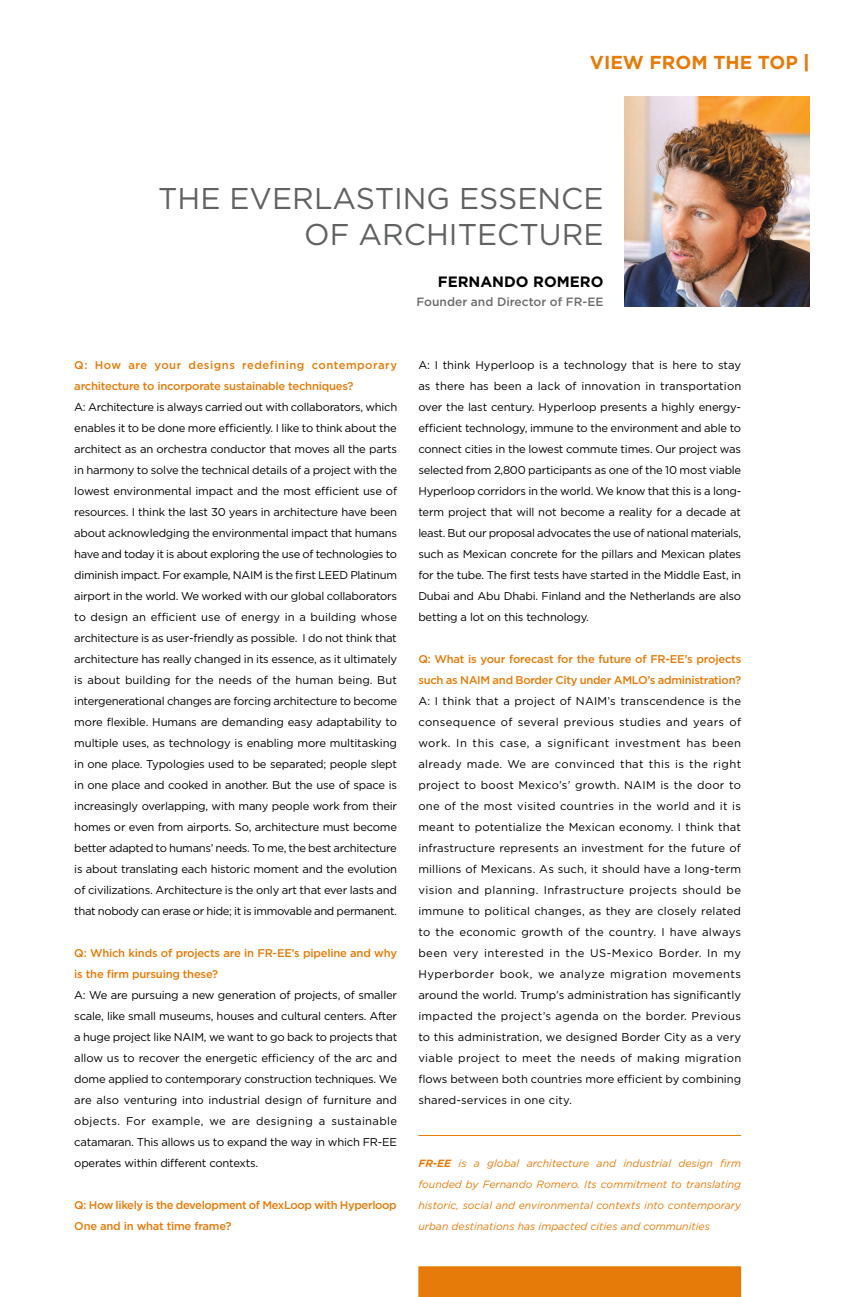
<style>
.page{position:relative;width:864px;height:1297px;background:#fff}
.page>*{position:absolute;margin:0;border:0;box-sizing:border-box;transform-origin:0 0}
.t1{font:30px/36px "Gotham";color:#606161;text-align:right}
.t2{font:700 18.75px "Gotham";color:#e77b09}
.t3{font:700 15px "Gotham";color:#000}
.t4{font:500 12px "Gotham";color:#6b6d6d}
.t5{font:11.25px/21px "Gotham";letter-spacing:-.02em;color:#000;text-align:justify}
.t6{font:500 11.25px/21px "Gotham";letter-spacing:-.02em;color:#e77b09}
.t7{font:italic 10.5px/21px "Gotham";color:#e77b09;text-align:justify}
.s1{font-weight:900}
.s2{font-weight:700}
</style>
<div class="page">
<hr style="left:418px;top:1135px;width:322px;height:1px;background:#e77b09">
<div style="left:418px;top:1266px;width:322px;height:31px;background:#e77b09"></div>
<img style="left:624px;top:96px;width:185px;height:210px">
<h2 class="t2" style="left:589px;top:50px;width:221px">VIEW FROM THE TOP <span class="s1">|</span></h2>
<h1 class="t1" style="left:158px;top:180px;width:446px">THE EVERLASTING ESSENCE<br>OF ARCHITECTURE</h1>
<h3 class="t3" style="left:437px;top:271px;width:167px">FERNANDO ROMERO</h3>
<p class="t4" style="left:416px;top:294px;width:188px">Founder and Director of FR-EE</p>
<p class="t6" style="left:74px;top:354px;width:324px">Q: How are your designs redefining contemporary architecture to incorporate sustainable techniques?</p>
<p class="t5" style="left:74px;top:396px;width:324px">A: Architecture is always carried out with collaborators, which enables it to be done more efficiently. I like to think about the architect as an orchestra conductor that moves all the parts in harmony to solve the technical details of a project with the lowest environmental impact and the most efficient use of resources. I think the last 30 years in architecture have been about acknowledging the environmental impact that humans have and today it is about exploring the use of technologies to diminish impact. For example, NAIM is the first LEED Platinum airport in the world. We worked with our global collaborators to design an efficient use of energy in a building whose architecture is as user-friendly as possible. I do not think that architecture has really changed in its essence, as it ultimately is about building for the needs of the human being. But intergenerational changes are forcing architecture to become more flexible. Humans are demanding easy adaptability to multiple uses, as technology is enabling more multitasking in one place. Typologies used to be separated; people slept in one place and cooked in another. But the use of space is increasingly overlapping, with many people work from their homes or even from airports. So, architecture must become better adapted to humans’ needs. To me, the best architecture is about translating each historic moment and the evolution of civilizations. Architecture is the only art that ever lasts and that nobody can erase or hide; it is immovable and permanent.</p>
<p class="t6" style="left:74px;top:942px;width:324px">Q: Which kinds of projects are in FR-EE’s pipeline and why is the firm pursuing these?</p>
<p class="t5" style="left:74px;top:984px;width:324px">A: We are pursuing a new generation of projects, of smaller scale, like small museums, houses and cultural centers. After a huge project like NAIM, we want to go back to projects that allow us to recover the energetic efficiency of the arc and dome applied to contemporary construction techniques. We are also venturing into industrial design of furniture and objects. For example, we are designing a sustainable catamaran. This allows us to expand the way in which FR-EE operates within different contexts.</p>
<p class="t6" style="left:74px;top:1195px;width:324px">Q: How likely is the development of MexLoop with Hyperloop<br>One and in what time frame?</p>
<p class="t5" style="left:418px;top:354px;width:324px">A: I think Hyperloop is a technology that is here to stay as there has been a lack of innovation in transportation over the last century. Hyperloop presents a highly energy&shy;efficient technology, immune to the environment and able to connect cities in the lowest commute times. Our project was selected from 2,800 participants as one of the 10 most viable Hyperloop corridors in the world. We know that this is a long&shy;term project that will not become a reality for a decade at least. But our proposal advocates the use of national materials, such as Mexican concrete for the pillars and Mexican plates for the tube. The first tests have started in the Middle East, in Dubai and Abu Dhabi. Finland and the Netherlands are also betting a lot on this technology.</p>
<p class="t6" style="left:418px;top:649px;width:324px">Q: What is your forecast for the future of FR-EE’s projects such as NAIM and Border City under AMLO’s administration?</p>
<p class="t5" style="left:418px;top:690px;width:324px">A: I think that a project of NAIM’s transcendence is the consequence of several previous studies and years of work. In this case, a significant investment has been already made. We are convinced that this is the right project to boost Mexico’s’ growth. NAIM is the door to one of the most visited countries in the world and it is meant to potentialize the Mexican economy. I think that infrastructure represents an investment for the future of millions of Mexicans. As such, it should have a long-term vision and planning. Infrastructure projects should be immune to political changes, as they are closely related to the economic growth of the country. I have always been very interested in the US-Mexico Border. In my Hyperborder book, we analyze migration movements around the world. Trump’s administration has significantly impacted the project’s agenda on the border. Previous to this administration, we designed Border City as a very viable project to meet the needs of making migration flows between both countries more efficient by combining shared-services in one city.</p>
<p class="t7" style="left:418px;top:1153px;width:324px"><span class="s2">FR-EE</span> is a global architecture and industrial design firm founded by Fernando Romero. Its commitment to translating historic, social and environmental contexts into contemporary urban destinations has impacted cities and communities</p>
</div>
